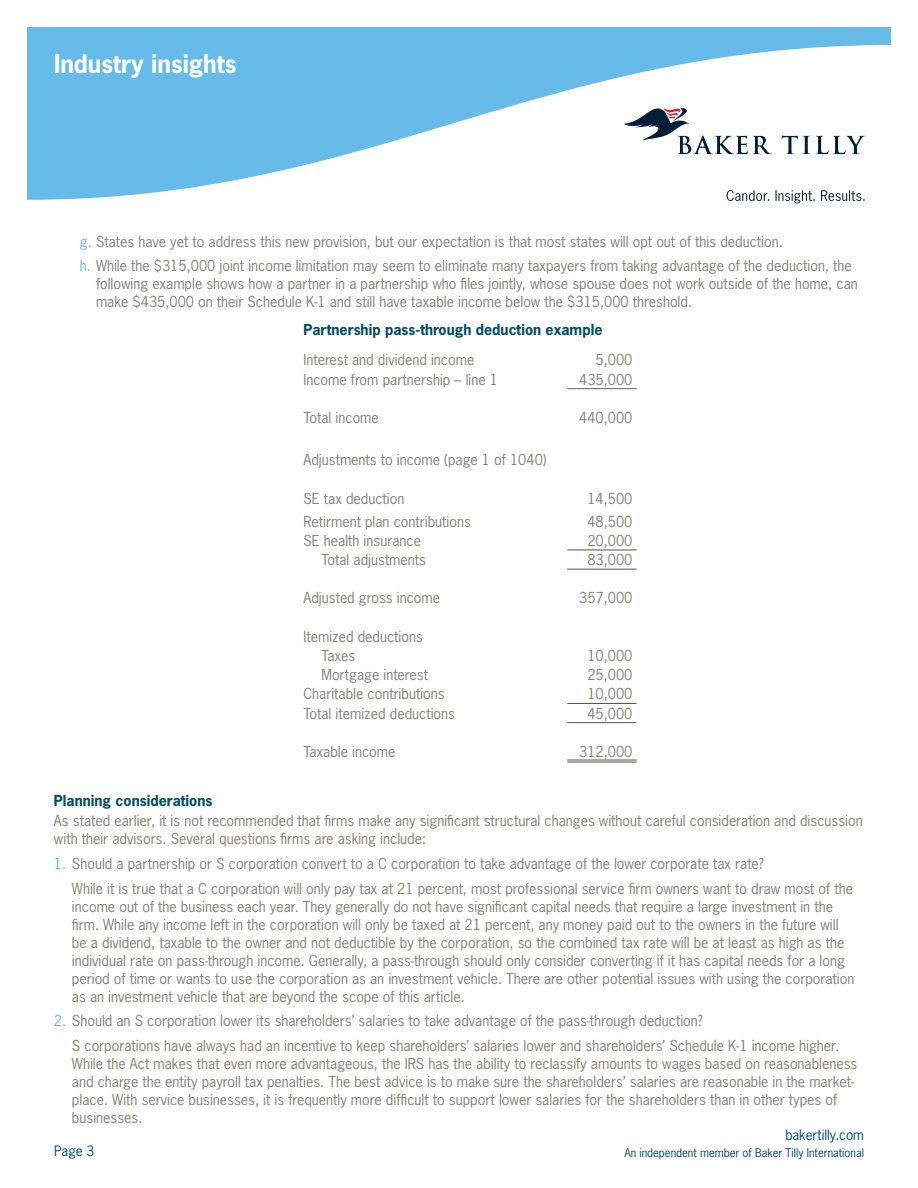
<style>
.page{position:relative;width:918px;height:1188px;background:#fff}
.page>*{position:absolute;margin:0;border:0;box-sizing:border-box;transform-origin:0 0}
.t1{font:700 24px "News Gothic Std";color:#fff}
.t2{font:14.25px/18px "News Gothic Std";color:#847f74}
.t3{font:700 14.25px "News Gothic Std";color:#004b64}
.t4{font:13.5px "News Gothic Std";color:#004b64}
.t5{font:11.25px "News Gothic Std";color:#004b64}
.s1{color:#66bbe9}
.s2{color:#58b7e7}
</style>
<div class="page">
<hr style="left:567px;top:760px;width:70px;height:1px;background:#584f4a">
<hr style="left:567px;top:762px;width:70px;height:1px;background:#584f4a">
<hr style="left:567px;top:722px;width:70px;height:1px;background:#584f4a">
<hr style="left:567px;top:703px;width:70px;height:1px;background:#584f4a">
<hr style="left:567px;top:550px;width:70px;height:1px;background:#584f4a">
<hr style="left:567px;top:569px;width:70px;height:1px;background:#584f4a">
<hr style="left:567px;top:388px;width:70px;height:1px;background:#6c5d51">
<svg style="left:27px;top:27px;width:864px;height:173px;fill:#66bbe9"></svg>
<svg style="left:624px;top:108px;width:148px;height:46px"></svg>
<svg style="left:782px;top:136px;width:28px;height:18px"></svg>
<svg style="left:816px;top:136px;width:49px;height:18px"></svg>
<svg style="left:727px;top:190px;width:42px;height:11px"></svg>
<svg style="left:775px;top:190px;width:40px;height:13px"></svg>
<svg style="left:821px;top:190px;width:44px;height:11px"></svg>
<h1 class="t1" style="left:54px;top:48px;width:184px">Industry insights</h1>
<p class="t2" style="left:80px;top:229px;width:774px;line-height:24.8px"><span class="s1">g.</span> States have yet to address this new provision, but our expectation is that most states will opt out of this deduction.<br><span class="s1">h.</span> While the $315,000 joint income limitation may seem to eliminate many taxpayers from taking advantage of the deduction, the</p>
<p class="t2" style="left:96px;top:275px;width:763px">following example shows how a partner in a partnership who files jointly, whose spouse does not work outside of the home, can make $435,000 on their Schedule K-1 and still have taxable income below the $315,000 threshold.</p>
<p class="t3" style="left:303px;top:320px;width:300px">Partnership pass-through deduction example</p>
<p class="t2" style="left:303px;top:351px;width:172px">Interest and dividend income</p>
<p class="t2" style="left:596px;top:351px;width:38px">5,000</p>
<p class="t2" style="left:303px;top:370px;width:196px">Income from partnership – line 1</p>
<p class="t2" style="left:579px;top:370px;width:55px">435,000</p>
<p class="t2" style="left:303px;top:408px;width:77px">Total income</p>
<p class="t2" style="left:579px;top:408px;width:55px">440,000</p>
<p class="t2" style="left:303px;top:451px;width:245px">Adjustments to income (page 1 of 1040)</p>
<p class="t2" style="left:303px;top:489px;width:102px">SE tax deduction</p>
<p class="t2" style="left:587px;top:489px;width:47px">14,500</p>
<p class="t2" style="left:303px;top:512px;width:169px">Retirment plan contributions</p>
<p class="t2" style="left:587px;top:512px;width:47px">48,500</p>
<p class="t2" style="left:303px;top:531px;width:119px">SE health insurance</p>
<p class="t2" style="left:587px;top:531px;width:47px">20,000</p>
<p class="t2" style="left:321px;top:551px;width:106px">Total adjustments</p>
<p class="t2" style="left:587px;top:551px;width:47px">83,000</p>
<p class="t2" style="left:303px;top:589px;width:138px">Adjusted gross income</p>
<p class="t2" style="left:579px;top:589px;width:55px">357,000</p>
<p class="t2" style="left:321px;top:627px;width:103px;line-height:19.2px;text-indent:-18px">Itemized deductions<br>Taxes</p>
<p class="t2" style="left:587px;top:647px;width:47px">10,000</p>
<p class="t2" style="left:321px;top:666px;width:108px">Mortgage interest</p>
<p class="t2" style="left:587px;top:666px;width:47px">25,000</p>
<p class="t2" style="left:303px;top:685px;width:143px">Charitable contributions</p>
<p class="t2" style="left:587px;top:685px;width:47px">10,000</p>
<p class="t2" style="left:303px;top:704px;width:153px">Total itemized deductions</p>
<p class="t2" style="left:587px;top:704px;width:47px">45,000</p>
<p class="t2" style="left:303px;top:742px;width:94px">Taxable income</p>
<p class="t2" style="left:579px;top:742px;width:55px">312,000</p>
<p class="t3" style="left:54px;top:791px;width:160px">Planning considerations</p>
<p class="t2" style="left:54px;top:812px;width:810px">As stated earlier, it is not recommended that firms make any significant structural changes without careful consideration and discussion with their advisors. Several questions firms are asking include:</p>
<p class="t2" style="left:72px;top:851px;width:783px;line-height:24.8px;text-indent:-18px"><span class="s2">1.</span> Should a partnership or S corporation convert to a C corporation to take advantage of the lower corporate tax rate?<br>While it is true that a C corporation will only pay tax at 21 percent, most professional service firm owners want to draw most of the</p>
<p class="t2" style="left:72px;top:897px;width:784px">income out of the business each year. They generally do not have significant capital needs that require a large investment in the firm. While any income left in the corporation will only be taxed at 21 percent, any money paid out to the owners in the future will be a dividend, taxable to the owner and not deductible by the corporation, so the combined tax rate will be at least as high as the individual rate on pass-through income. Generally, a pass-through should only consider converting if it has capital needs for a long period of time or wants to use the corporation as an investment vehicle. There are other potential issues with using the corporation as an investment vehicle that are beyond the scope of this article.</p>
<p class="t2" style="left:72px;top:1009px;width:769px;line-height:24.8px;text-indent:-18px"><span class="s2">2.</span> Should an S corporation lower its shareholders’ salaries to take advantage of the pass-through deduction?<br>S corporations have always had an incentive to keep shareholders’ salaries lower and shareholders’ Schedule K-1 income higher.</p>
<p class="t2" style="left:72px;top:1055px;width:787px">While the Act makes that even more advantageous, the IRS has the ability to reclassify amounts to wages based on reasonableness and charge the entity payroll tax penalties. The best advice is to make sure the shareholders’ salaries are reasonable in the market&shy;place. With service businesses, it is frequently more difficult to support lower salaries for the shareholders than in other types of businesses.</p>
<p class="t4" style="left:785px;top:1126px;width:80px">bakertilly.com</p>
<p class="t4" style="left:54px;top:1143px;width:42px">Page 3</p>
<p class="t5" style="left:624px;top:1145px;width:241px">An independent member of Baker Tilly International</p>
</div>
